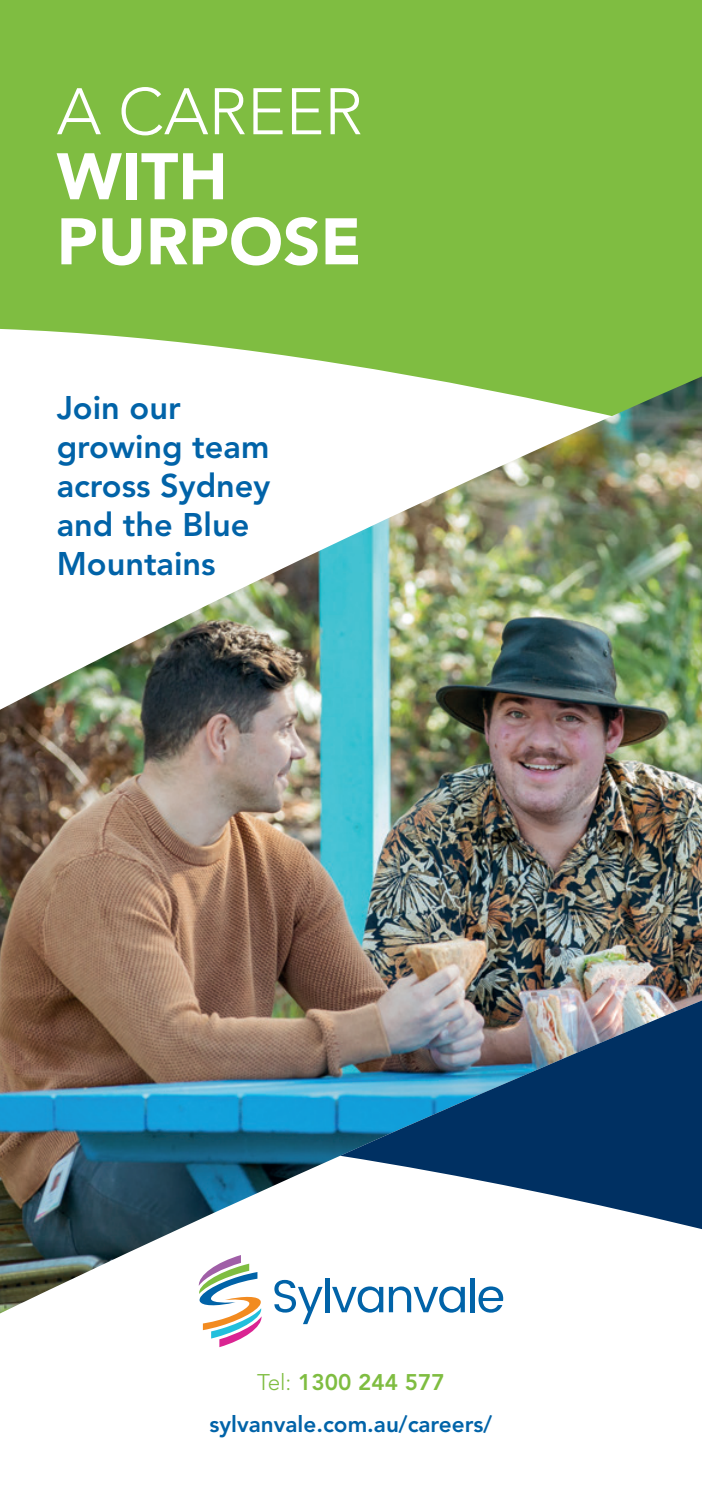
<style>
.page{position:relative;width:702px;height:1489px;background:#fff}
.page>*{position:absolute;margin:0;border:0;box-sizing:border-box;transform-origin:0 0}
.t1{font:900 65px/65px "Avenir LT Std";color:#fff}
.t2{font:800 32.5px/39px "Avenir LT Std";color:#0163a8}
.t3{font:800 22.5px "Avenir LT Std";color:#0163a8}
.t4{font:800 22.5px "Avenir LT Std";color:#7fbd41}
.s1{font-weight:300}
</style>
<div class="page">
<div style="left:0;top:0;width:702px;height:376px;background:#7fbd41"></div>
<img style="left:0;top:376px;width:702px;height:937px">
<img style="left:340px;top:991px;width:362px;height:243px">
<svg style="left:274px;top:1279px;width:48px;height:44px"></svg>
<hr style="left:325px;top:1277px;width:4px;height:35px;background:#0163a8">
<svg style="left:332px;top:1286px;width:51px;height:26px"></svg>
<svg style="left:389px;top:1286px;width:76px;height:26px"></svg>
<hr style="left:470px;top:1277px;width:4px;height:35px;background:#0163a8">
<svg style="left:478px;top:1286px;width:25px;height:26px"></svg>
<svg style="left:197px;top:1254px;width:66px;height:92px"></svg>
<p class="t1" style="left:57px;top:79px;width:307px"><span class="s1">A CAREER<br></span>WITH<br>PURPOSE</p>
<p class="t2" style="left:57px;top:388px;width:215px">Join our growing team across Sydney and the Blue<br>Mountains</p>
<p class="t4" style="left:257px;top:1368px;width:189px"><span class="s1">Tel:</span> 1300 244 577</p>
<p class="t3" style="left:210px;top:1410px;width:284px">sylvanvale.com.au/careers/</p>
</div>
